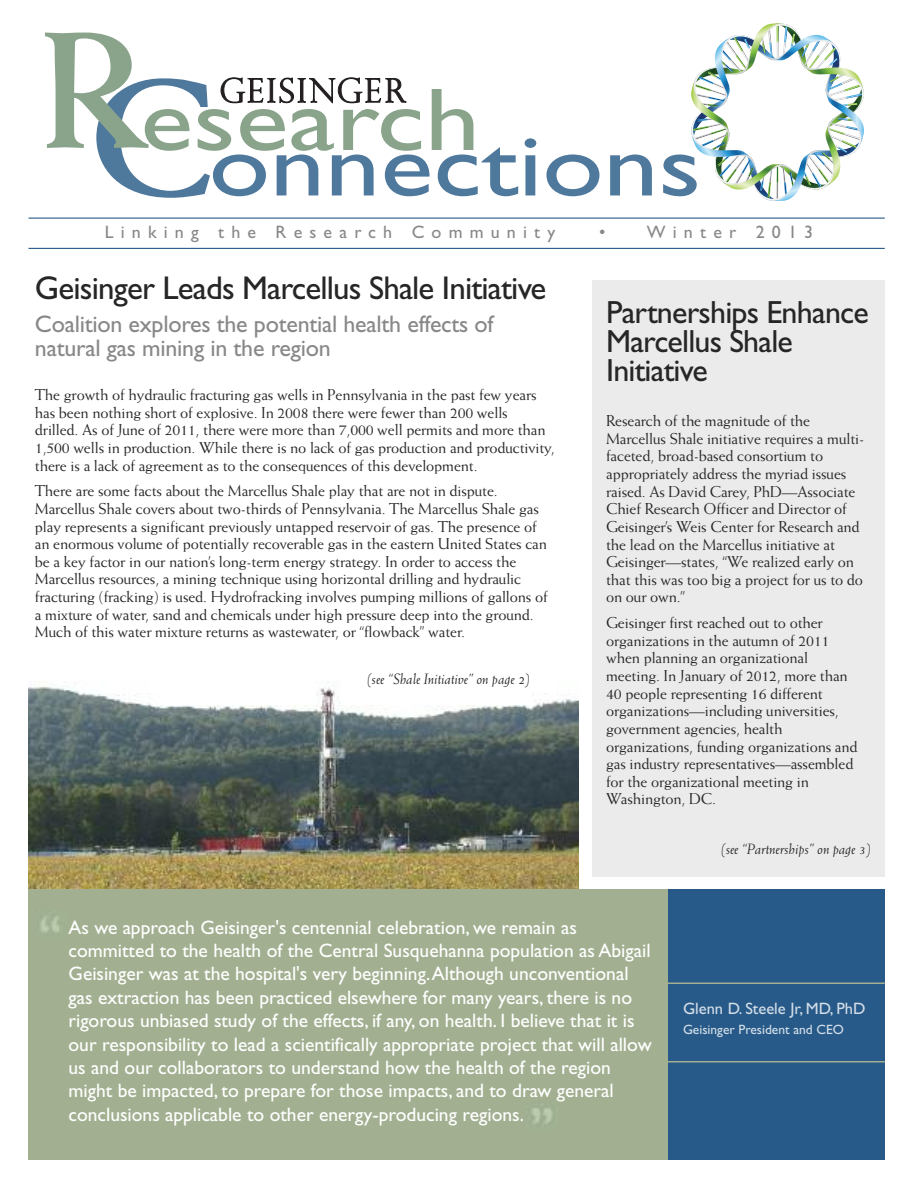
<style>
.page{position:relative;width:918px;height:1188px;background:#fff}
.page>*{position:absolute;margin:0;border:0;box-sizing:border-box;transform-origin:0 0}
.t1{font:33px "Gill Sans";letter-spacing:-.025em;color:#272627}
.t2{font:32.1px/29.1px "Gill Sans";letter-spacing:-.025em;color:#272627}
.t3{font:24px/24px "Gill Sans";letter-spacing:-.01em;color:#888}
.t4{font:19.5px/23.4px "Gill Sans";color:#fff}
.t5{font:18px "Gill Sans";letter-spacing:.4em;color:#888}
.t6{font:16.5px "Gill Sans";color:#d4dee8}
.t7{font:15.75px/17.7px "Weiss";letter-spacing:-.01em;color:#272627}
.t8{font:italic 15px "Weiss";color:#272627}
.t9{font:13.5px "Gill Sans";color:#d4dee8}
</style>
<div class="page">
<img style="left:28px;top:681px;width:550px;height:208px">
<div style="left:592px;top:280px;width:293px;height:597px;background:#ebebeb"></div>
<svg style="left:525px;top:138px;width:11px;height:57px"></svg>
<svg style="left:546px;top:155px;width:53px;height:41px"></svg>
<svg style="left:610px;top:155px;width:42px;height:40px"></svg>
<svg style="left:45px;top:33px;width:473px;height:165px"></svg>
<img style="left:663px;top:23px;width:201px;height:178px">
<div style="left:662px;top:889px;width:223px;height:270px;background:#275a89"></div>
<hr style="left:634px;top:982px;width:251px;height:2px;background:#a2b091">
<hr style="left:633px;top:1061px;width:252px;height:1px;background:#a2b091">
<hr style="left:28px;top:248px;width:857px;height:1px;background:#275a89">
<hr style="left:28px;top:218px;width:857px;height:1px;background:#275a89">
<div style="left:28px;top:889px;width:640px;height:270px;background:#a2b091"></div>
<img style="left:40px;top:916px;width:20px;height:17px">
<img style="left:532px;top:1108px;width:20px;height:16px">
<p class="t5" style="left:105px;top:225px;width:452px">Linking the Research Community</p>
<p class="t5" style="left:599px;top:225px;width:216px">• Winter 2013</p>
<h1 class="t1" style="left:35px;top:275px;width:513px">Geisinger Leads Marcellus Shale Initiative</h1>
<h3 class="t3" style="left:35px;top:314px;width:460px">Coalition explores the potential health effects of natural gas mining in the region</h3>
<p class="t7" style="left:35px;top:387px;width:521px">The growth of hydraulic fracturing gas wells in Pennsylvania in the past few years has been nothing short of explosive. In 2008 there were fewer than 200 wells drilled. As of June of 2011, there were more than 7,000 well permits and more than 1,500 wells in production. While there is no lack of gas production and productivity, there is a lack of agreement as to the consequences of this development.</p>
<p class="t7" style="left:35px;top:483px;width:514px">There are some facts about the Marcellus Shale play that are not in dispute.<br>Marcellus Shale covers about two-thirds of Pennsylvania. The Marcellus Shale gas play represents a significant previously untapped reservoir of gas. The presence of an enormous volume of potentially recoverable gas in the eastern United States can be a key factor in our nation’s long-term energy strategy. In order to access the Marcellus resources, a mining technique using horizontal drilling and hydraulic fracturing (fracking) is used. Hydrofracking involves pumping millions of gallons of a mixture of water, sand and chemicals under high pressure deep into the ground.<br>Much of this water mixture returns as wastewater, or “flowback” water.</p>
<p class="t8" style="left:367px;top:673px;width:164px">(see “Shale Initiative” on page 2)</p>
<h2 class="t2" style="left:606px;top:301px;width:264px">Partnerships Enhance<br>Marcellus Shale<br>Initiative</h2>
<p class="t7" style="left:606px;top:413px;width:260px">Research of the magnitude of the Marcellus Shale initiative requires a multi&shy;faceted, broad-based consortium to appropriately address the myriad issues raised. As David Carey, PhD—Associate Chief Research Officer and Director of Geisinger’s Weis Center for Research and the lead on the Marcellus initiative at Geisinger—states, “We realized early on that this was too big a project for us to do on our own.”</p>
<p class="t7" style="left:606px;top:615px;width:253px">Geisinger first reached out to other organizations in the autumn of 2011 when planning an organizational meeting. In January of 2012, more than 40 people representing 16 different organizations—including universities, government agencies, health organizations, funding organizations and gas industry representatives—assembled for the organizational meeting in Washington, DC.</p>
<p class="t8" style="left:721px;top:843px;width:151px">(see “Partnerships” on page 3)</p>
<p class="t4" style="left:69px;top:917px;width:585px">As we approach Geisinger's centennial celebration, we remain as committed to the health of the Central Susquehanna population as Abigail Geisinger was at the hospital's very beginning.Although unconventional gas extraction has been practiced elsewhere for many years, there is no rigorous unbiased study of the effects, if any, on health. I believe that it is our responsibility to lead a scientifically appropriate project that will allow us and our collaborators to understand how the health of the region might be impacted, to prepare for those impacts, and to draw general conclusions applicable to other energy-producing regions.</p>
<p class="t6" style="left:683px;top:1002px;width:184px">Glenn D. Steele Jr, MD, PhD</p>
<p class="t9" style="left:683px;top:1024px;width:162px">Geisinger President and CEO</p>
</div>
